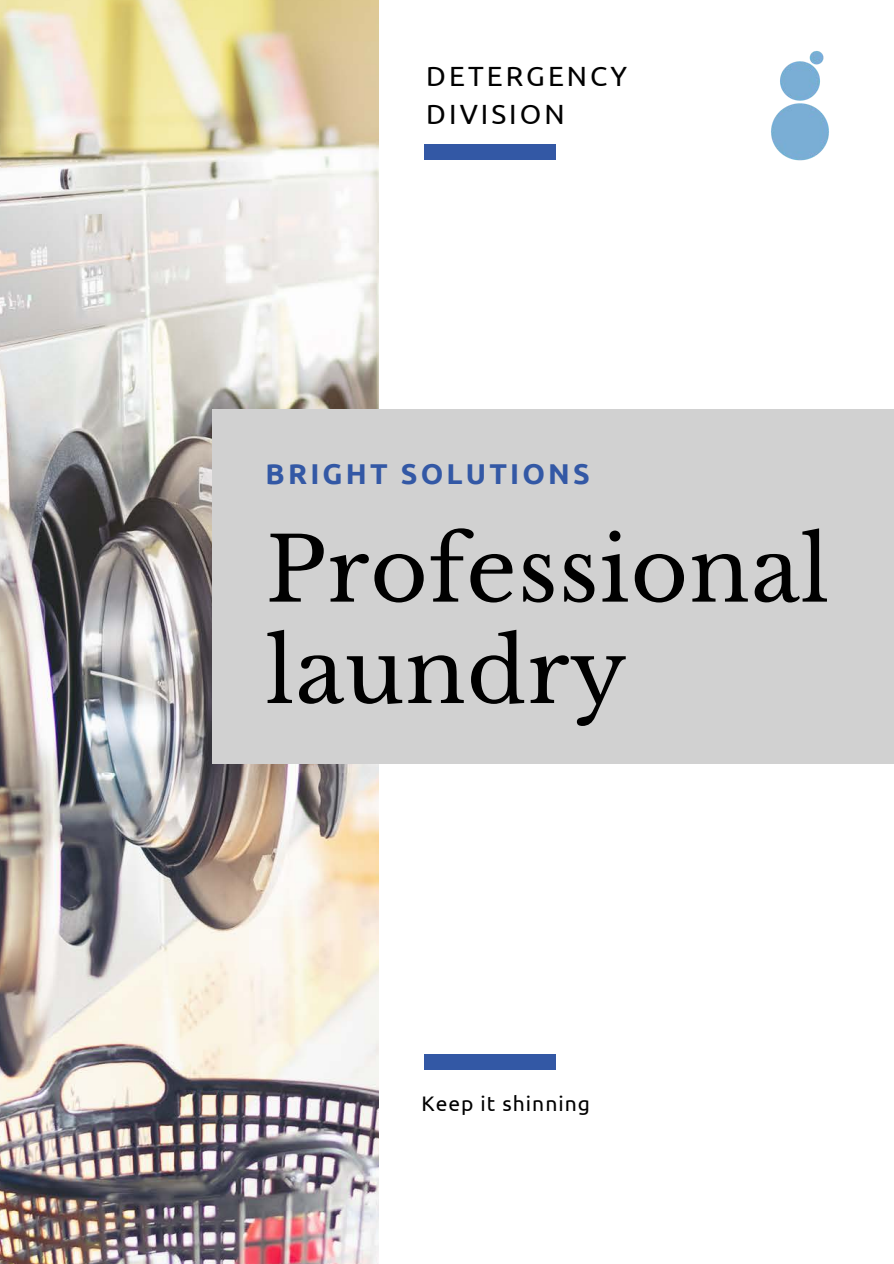
<style>
.page{position:relative;width:894px;height:1264px;background:#fff}
.page>*{position:absolute;margin:0;border:0;box-sizing:border-box;transform-origin:0 0}
.t1{font:88.2px/101.4px "Libre Baskerville";letter-spacing:.01em;color:#000}
.t2{font:700 28.65px "Ubuntu";letter-spacing:.11em;color:#3358a5}
.t3{font:27.75px "Ubuntu";letter-spacing:.11em;color:#000}
.t4{font:21px "Ubuntu";letter-spacing:.05em;color:#000}
</style>
<div class="page">
<img style="left:0;top:0;width:378px;height:1263px">
<div style="left:213px;top:409px;width:680px;height:354px;background:#d1d1d1"></div>
<div style="left:424px;top:144px;width:131px;height:15px;background:#3358a5"></div>
<div style="left:424px;top:1054px;width:131px;height:15px;background:#3358a5"></div>
<img style="left:771px;top:51px;width:58px;height:110px">
<p class="t3" style="left:426px;top:60px;width:202px">DETERGENCY</p>
<p class="t3" style="left:426px;top:98px;width:140px">DIVISION</p>
<p class="t2" style="left:265px;top:457px;width:325px">BRIGHT SOLUTIONS</p>
<p class="t1" style="left:265px;top:520px;width:565px">Professional laundry</p>
<p class="t4" style="left:421px;top:1091px;width:170px">Keep it shinning</p>
</div>
